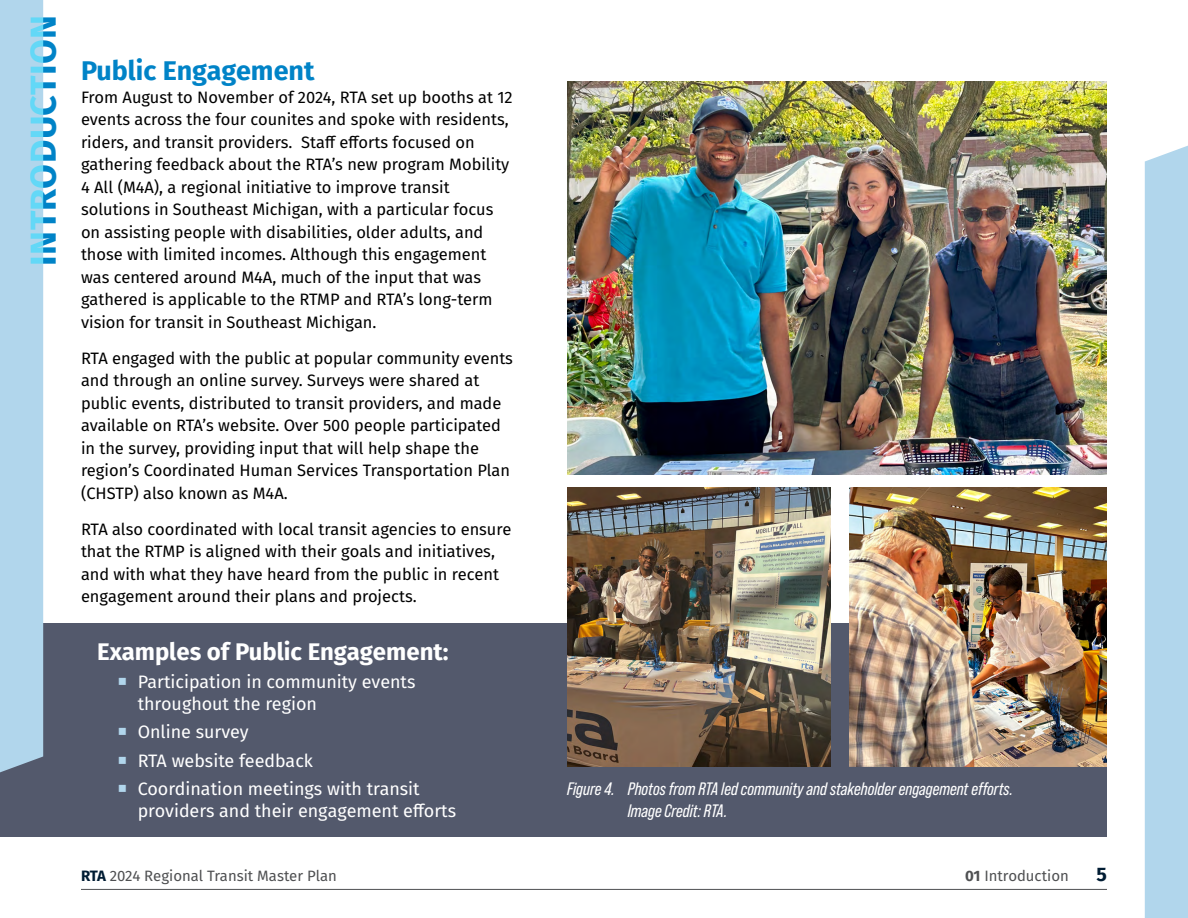
<style>
.page{position:relative;width:1188px;height:918px;background:#fff}
.page>*{position:absolute;margin:0;border:0;box-sizing:border-box;transform-origin:0 0}
.t1{font:700 36px "Fira Sans";letter-spacing:.01em;color:#0083c7}
.t2{font:700 27px "Fira Sans";color:#0083c7}
.t3{font:700 24px "Fira Sans";color:#fff}
.t4{font:700 19.5px "Fira Sans";color:#001c33}
.Bullets_Level_1_LB{font:18px/21.6px "Fira Sans";color:#fff}
.Figure_Number_Reverse{font:italic 18px/21.6px "Bebas Neue Pro";color:#fff}
.t5{font:16.5px/22.5px "Fira Sans";color:#000}
.t6{font:15px "Fira Sans";color:#4f5052}
.s1{font-weight:700;color:#001c33}
.s2{font-weight:700}
</style>
<div class="page">
<div style="left:0;top:623px;width:1107px;height:214px;background:#53596c"></div>
<div style="left:0;top:0;width:43px;height:772px;background:#b1d6ec"></div>
<div style="left:1145px;top:146px;width:43px;height:772px;background:#b1d6ec"></div>
<hr style="left:81px;top:889px;width:1026px;height:1px;background:#4f5052">
<img style="left:567px;top:487px;width:264px;height:279px">
<img style="left:567px;top:81px;width:540px;height:393px">
<img style="left:850px;top:487px;width:257px;height:279px">
<h1 class="t1" style="left:13px;top:266px;width:252px;rotate:-90deg">Introduction</h1>
<h2 class="t2" style="left:81px;top:48px;width:235px">Public Engagement</h2>
<p class="t5" style="left:81px;top:85px;width:433px">From August to November of 2024, RTA set up booths at 12 events across the four counites and spoke with residents, riders, and transit providers. Staff efforts focused on gathering feedback about the RTA’s new program Mobility 4 All (M4A), a regional initiative to improve transit solutions in Southeast Michigan, with a particular focus on assisting people with disabilities, older adults, and those with limited incomes. Although this engagement was centered around M4A, much of the input that was gathered is applicable to the RTMP and RTA’s long-term vision for transit in Southeast Michigan.</p>
<p class="t5" style="left:81px;top:346px;width:434px">RTA engaged with the public at popular community events and through an online survey. Surveys were shared at public events, distributed to transit providers, and made available on RTA’s website. Over 500 people participated in the survey, providing input that will help shape the region’s Coordinated Human Services Transportation Plan (CHSTP) also known as M4A.</p>
<p class="t5" style="left:81px;top:517px;width:432px">RTA also coordinated with local transit agencies to ensure that the RTMP is aligned with their goals and initiatives, and with what they have heard from the public in recent engagement around their plans and projects.</p>
<h3 class="t3" style="left:97px;top:632px;width:353px">Examples of Public Engagement:</h3>
<p class="Bullets_Level_1_LB" style="left:138px;top:671px;width:279px">Participation in community events throughout the region</p>
<p class="Bullets_Level_1_LB" style="left:138px;top:721px;width:113px">Online survey</p>
<p class="Bullets_Level_1_LB" style="left:138px;top:749px;width:177px">RTA website feedback</p>
<p class="Bullets_Level_1_LB" style="left:138px;top:778px;width:320px">Coordination meetings with transit providers and their engagement efforts</p>
<p class="Figure_Number_Reverse" style="left:628px;top:778px;width:387px;text-indent:-61px">Figure 4. Photos from RTA led community and stakeholder engagement efforts.<br>Image Credit: RTA.</p>
<p class="t6" style="left:81px;top:864px;width:257px"><span class="s1">RTA</span> 2024 Regional Transit Master Plan</p>
<p class="t6" style="left:965px;top:864px;width:105px"><span class="s2">01</span> Introduction</p>
<p class="t4" style="left:1097px;top:858px;width:12px">5</p>
</div>
